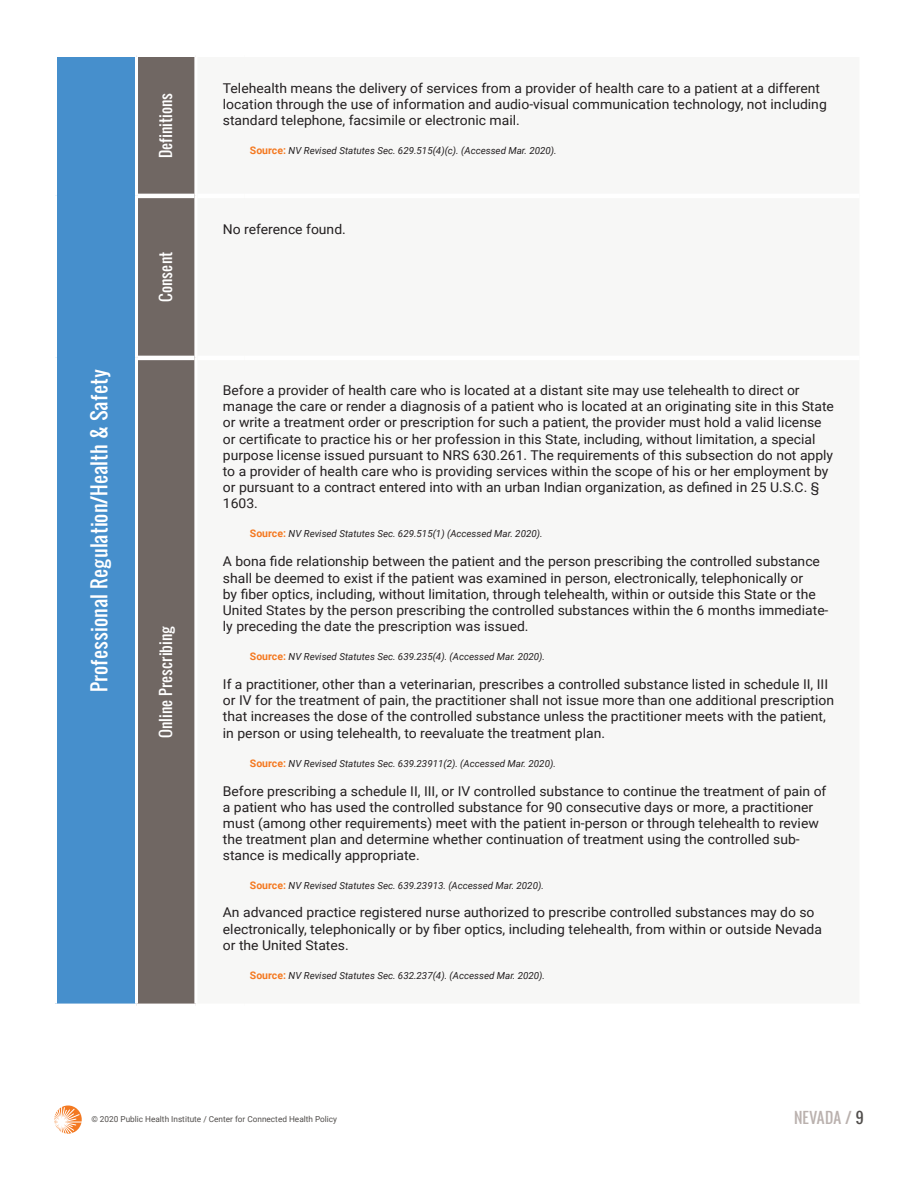
<style>
.page{position:relative;width:918px;height:1188px;background:#fff}
.page>*{position:absolute;margin:0;border:0;box-sizing:border-box;transform-origin:0 0}
.t1{font:19.5px "Oswald";color:#fff}
.t2{font:15px "Oswald";color:#fff}
.t3{font:15px "Oswald";color:#bab1ae}
.t4{font:13.5px/16.2px "Roboto";color:#231f20}
.t5{font:italic 9.75px "Roboto";color:#231f20}
.t6{font:8.25px "Roboto";color:#514e4c}
.s1{font-weight:700;font-style:normal;font-size:10.5px;color:#f47921}
.s2{color:#514e4c}
</style>
<div class="page">
<svg style="left:54px;top:1105px;width:28px;height:29px"></svg>
<div style="left:56px;top:56px;width:80px;height:950px;background:#468fcc"></div>
<div style="left:138px;top:57px;width:56px;height:947px;background:#706763"></div>
<hr style="left:138px;top:194px;width:56px;height:4px;background:#fff">
<hr style="left:138px;top:356px;width:56px;height:4px;background:#fff">
<hr style="left:54px;top:1004px;width:82px;height:4px;background:#fff">
<hr style="left:54px;top:54px;width:82px;height:3px;background:#fff">
<hr style="left:54px;top:57px;width:3px;height:139px;background:#fff">
<hr style="left:135px;top:57px;width:3px;height:139px;background:#fff">
<hr style="left:54px;top:196px;width:3px;height:162px;background:#fff">
<hr style="left:135px;top:196px;width:3px;height:162px;background:#fff">
<hr style="left:54px;top:358px;width:3px;height:646px;background:#fff">
<hr style="left:135px;top:358px;width:3px;height:646px;background:#fff">
<p class="t2" style="left:154px;top:158px;width:67px;rotate:-90deg">Definitions</p>
<p class="t4" style="left:223px;top:79px;width:605px">Telehealth means the delivery of services from a provider of health care to a patient at a different location through the use of information and audio-visual communication technology, not including standard telephone, facsimile or electronic mail.</p>
<p class="t5" style="left:250px;top:144px;width:308px"><span class="s1">Source:</span> NV Revised Statutes Sec. 629.515(4)(c). (Accessed Mar. 2020).</p>
<p class="t1" style="left:84px;top:692px;width:324px;rotate:-90deg">Professional Regulation/Health &amp; Safety</p>
<p class="t2" style="left:154px;top:302px;width:51px;rotate:-90deg">Consent</p>
<p class="t2" style="left:154px;top:738px;width:113px;rotate:-90deg">Online Prescribing</p>
<p class="t4" style="left:223px;top:221px;width:124px">No reference found.</p>
<p class="t4" style="left:223px;top:382px;width:613px">Before a provider of health care who is located at a distant site may use telehealth to direct or manage the care or render a diagnosis of a patient who is located at an originating site in this State or write a treatment order or prescription for such a patient, the provider must hold a valid license or certificate to practice his or her profession in this State, including, without limitation, a special purpose license issued pursuant to NRS 630.261. The requirements of this subsection do not apply to a provider of health care who is providing services within the scope of his or her employment by or pursuant to a contract entered into with an urban Indian organization, as defined in 25 U.S.C. § 1603.</p>
<p class="t5" style="left:250px;top:527px;width:294px"><span class="s1">Source:</span> NV Revised Statutes Sec. 629.515(1) (Accessed Mar. 2020).</p>
<p class="t4" style="left:223px;top:553px;width:607px">A bona fide relationship between the patient and the person prescribing the controlled substance shall be deemed to exist if the patient was examined in person, electronically, telephonically or<br>by fiber optics, including, without limitation, through telehealth, within or outside this State or the United States by the person prescribing the controlled substances within the 6 months immediate&shy;ly preceding the date the prescription was issued.</p>
<p class="t5" style="left:250px;top:650px;width:297px"><span class="s1">Source:</span> NV Revised Statutes Sec. 639.235(4). (Accessed Mar. 2020).</p>
<p class="t4" style="left:223px;top:676px;width:613px">If a practitioner, other than a veterinarian, prescribes a controlled substance listed in schedule II, III or IV for the treatment of pain, the practitioner shall not issue more than one additional prescription that increases the dose of the controlled substance unless the practitioner meets with the patient, in person or using telehealth, to reevaluate the treatment plan.</p>
<p class="t5" style="left:250px;top:756px;width:308px"><span class="s1">Source:</span> NV Revised Statutes Sec. 639.23911(2). (Accessed Mar. 2020).</p>
<p class="t4" style="left:223px;top:782px;width:605px">Before prescribing a schedule II, III, or IV controlled substance to continue the treatment of pain of a patient who has used the controlled substance for 90 consecutive days or more, a practitioner must (among other requirements) meet with the patient in-person or through telehealth to review the treatment plan and determine whether continuation of treatment using the controlled sub&shy;stance is medically appropriate.</p>
<p class="t5" style="left:250px;top:879px;width:296px"><span class="s1">Source:</span> NV Revised Statutes Sec. 639.23913. (Accessed Mar. 2020).</p>
<p class="t4" style="left:223px;top:904px;width:601px">An advanced practice registered nurse authorized to prescribe controlled substances may do so electronically, telephonically or by fiber optics, including telehealth, from within or outside Nevada or the United States.</p>
<p class="t5" style="left:250px;top:969px;width:297px"><span class="s1">Source:</span> NV Revised Statutes Sec. 632.237(4). (Accessed Mar. 2020).</p>
<p class="t6" style="left:91px;top:1113px;width:247px">© 2020 Public Health Institute / Center for Connected Health Policy</p>
<p class="t3" style="left:794px;top:1106px;width:71px">NEVADA / <span class="s2">9</span></p>
</div>
